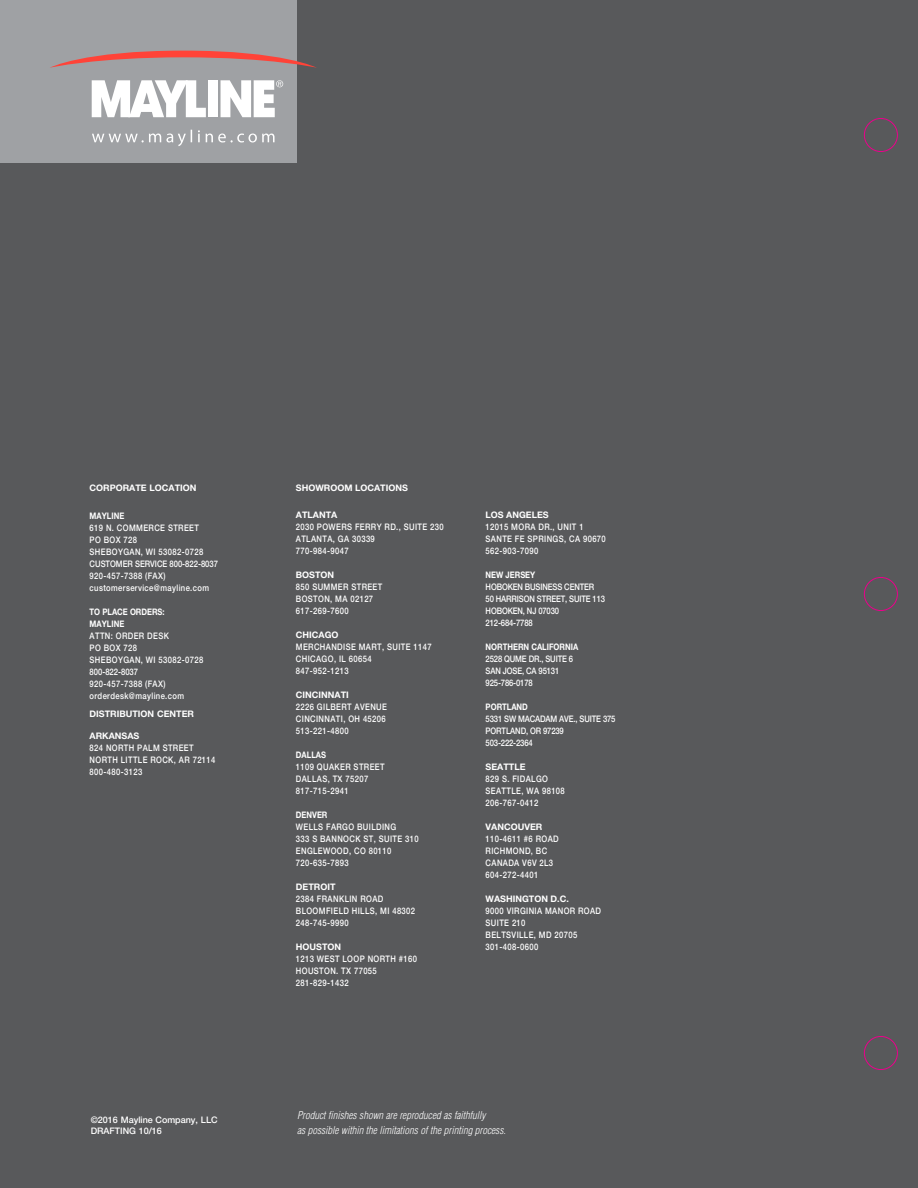
<style>
.page{position:relative;width:918px;height:1188px;background:#fff}
.page>*{position:absolute;margin:0;border:0;box-sizing:border-box;transform-origin:0 0}
.t1{font:italic 300 condensed 10.5px/15px "Helvetica";color:#fff}
.t2{font:500 9px/12px "Helvetica Neue";letter-spacing:.05em;color:#fff;scale:.85 1}
.t3{font:500 9px/12px "Helvetica Neue";letter-spacing:-.015em;color:#fff;scale:.85 1}
.t4{font:700 9px "Helvetica Neue LT Std";color:#fff}
.t5{font:700 9px/12px "Helvetica Neue LT Std";color:#fff;scale:.85 1}
.t6{font:500 9px/10.8px "Helvetica Neue";color:#fff}
</style>
<div class="page">
<div style="left:0;top:27px;width:918px;height:1161px;background:#58595b"></div>
<div style="left:0;top:0;width:297px;height:163px;background:#9fa1a4"></div>
<div style="left:297px;top:0;width:621px;height:163px;background:#58595b"></div>
<svg style="left:50px;top:51px;width:267px;height:17px"></svg>
<svg style="left:221px;top:80px;width:62px;height:37px"></svg>
<div style="left:208px;top:80px;width:10px;height:37px;background:#fff"></div>
<svg style="left:92px;top:80px;width:114px;height:37px"></svg>
<svg style="left:92px;top:130px;width:183px;height:16px"></svg>
<div style="left:864px;top:118px;width:34px;height:34px;border:1px solid #ec008c;border-radius:50%"></div>
<div style="left:864px;top:577px;width:34px;height:34px;border:1px solid #ec008c;border-radius:50%"></div>
<div style="left:864px;top:1036px;width:34px;height:34px;border:1px solid #ec008c;border-radius:50%"></div>
<p class="t4" style="left:90px;top:483px;width:108px">CORPORATE LOCATION</p>
<p class="t5" style="left:90px;top:510px;width:42px">MAYLINE</p>
<p class="t2" style="left:90px;top:522px;width:153px">619 N. COMMERCE STREET<br>PO BOX 728<br>SHEBOYGAN, WI 53082-0728<br>CUSTOMER SERVICE 800-822-8037<br>920-457-7388 (FAX) customerservice@mayline.com</p>
<p class="t5" style="left:90px;top:606px;width:90px">TO PLACE ORDERS:<br>MAYLINE</p>
<p class="t2" style="left:90px;top:630px;width:135px">ATTN: ORDER DESK<br>PO BOX 728<br>SHEBOYGAN, WI 53082-0728<br>800-822-8037<br>920-457-7388 (FAX) orderdesk@mayline.com</p>
<p class="t4" style="left:90px;top:708px;width:106px">DISTRIBUTION CENTER</p>
<p class="t4" style="left:90px;top:731px;width:51px">ARKANSAS</p>
<p class="t2" style="left:90px;top:742px;width:150px">824 NORTH PALM STREET<br>NORTH LITTLE ROCK, AR 72114<br>800-480-3123</p>
<p class="t4" style="left:296px;top:483px;width:114px">SHOWROOM LOCATIONS</p>
<p class="t4" style="left:296px;top:510px;width:43px">ATLANTA</p>
<p class="t2" style="left:296px;top:521px;width:175px">2030 POWERS FERRY RD., SUITE 230<br>ATLANTA, GA 30339<br>770-984-9047</p>
<p class="t4" style="left:296px;top:570px;width:40px">BOSTON</p>
<p class="t2" style="left:296px;top:581px;width:103px">850 SUMMER STREET<br>BOSTON, MA 02127<br>617-269-7600</p>
<p class="t4" style="left:296px;top:630px;width:44px">CHICAGO</p>
<p class="t2" style="left:296px;top:641px;width:161px">MERCHANDISE MART, SUITE 1147<br>CHICAGO, IL 60654<br>847-952-1213</p>
<p class="t4" style="left:296px;top:690px;width:54px">CINCINNATI</p>
<p class="t2" style="left:296px;top:701px;width:109px">2226 GILBERT AVENUE<br>CINCINNATI, OH 45206<br>513-221-4800</p>
<p class="t5" style="left:296px;top:749px;width:37px">DALLAS</p>
<p class="t2" style="left:296px;top:761px;width:106px">1109 QUAKER STREET<br>DALLAS, TX 75207<br>817-715-2941</p>
<p class="t5" style="left:296px;top:809px;width:39px">DENVER</p>
<p class="t2" style="left:296px;top:821px;width:146px">WELLS FARGO BUILDING<br>333 S BANNOCK ST, SUITE 310<br>ENGLEWOOD, CO 80110<br>720-635-7893</p>
<p class="t4" style="left:296px;top:882px;width:41px">DETROIT</p>
<p class="t2" style="left:296px;top:893px;width:142px">2384 FRANKLIN ROAD<br>BLOOMFIELD HILLS, MI 48302<br>248-745-9990</p>
<p class="t4" style="left:296px;top:942px;width:47px">HOUSTON</p>
<p class="t2" style="left:296px;top:953px;width:144px">1213 WEST LOOP NORTH #160<br>HOUSTON. TX 77055<br>281-829-1432</p>
<p class="t4" style="left:486px;top:510px;width:65px">LOS ANGELES</p>
<p class="t2" style="left:486px;top:521px;width:143px">12015 MORA DR., UNIT 1<br>SANTE FE SPRINGS, CA 90670<br>562-903-7090</p>
<p class="t5" style="left:486px;top:569px;width:60px">NEW JERSEY</p>
<p class="t3" style="left:486px;top:581px;width:142px">HOBOKEN BUSINESS CENTER<br>50 HARRISON STREET, SUITE 113<br>HOBOKEN, NJ 07030<br>212-684-7788</p>
<p class="t5" style="left:486px;top:641px;width:110px">NORTHERN CALIFORNIA</p>
<p class="t3" style="left:486px;top:653px;width:104px">2528 QUME DR., SUITE 6<br>SAN JOSE, CA 95131<br>925-786-0178</p>
<p class="t5" style="left:486px;top:701px;width:51px">PORTLAND</p>
<p class="t3" style="left:486px;top:713px;width:154px">5331 SW MACADAM AVE., SUITE 375<br>PORTLAND, OR 97239<br>503-222-2364</p>
<p class="t4" style="left:486px;top:762px;width:42px">SEATTLE</p>
<p class="t2" style="left:486px;top:773px;width:95px">829 S. FIDALGO<br>SEATTLE, WA 98108<br>206-767-0412</p>
<p class="t4" style="left:486px;top:822px;width:58px">VANCOUVER</p>
<p class="t2" style="left:486px;top:833px;width:87px">110-4611 #6 ROAD<br>RICHMOND, BC<br>CANADA V6V 2L3<br>604-272-4401</p>
<p class="t4" style="left:486px;top:894px;width:85px">WASHINGTON D.C.</p>
<p class="t2" style="left:486px;top:905px;width:137px">9000 VIRGINIA MANOR ROAD<br>SUITE 210<br>BELTSVILLE, MD 20705<br>301-408-0600</p>
<p class="t6" style="left:91px;top:1115px;width:128px">©2016 Mayline Company, LLC<br>DRAFTING 10/16</p>
<p class="t1" style="left:297px;top:1107px;width:210px">Product finishes shown are reproduced as faithfully<br>as possible within the limitations of the printing process.</p>
</div>
